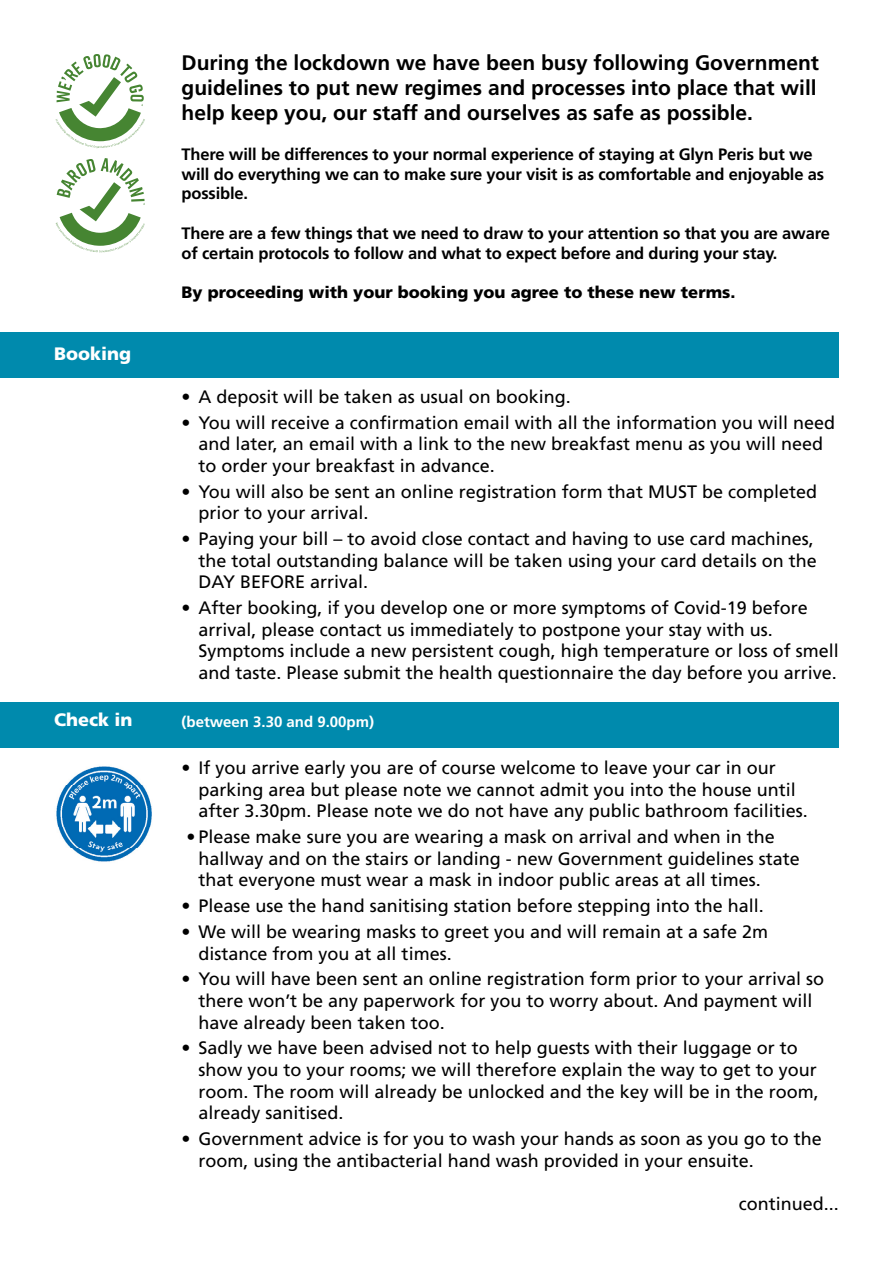
<style>
.page{position:relative;width:893px;height:1263px;background:#fff}
.page>*{position:absolute;margin:0;border:0;box-sizing:border-box;transform-origin:0 0}
.t1{font:700 21px/25.2px "Frutiger";color:#000;text-align:justify}
.t2{font:18px/21.6px "Frutiger";color:#000}
.t3{font:900 18px "Frutiger";color:#fff}
.t4{font:700 16.5px/19.8px "Frutiger";letter-spacing:-.01em;color:#000}
.t5{font:900 16.5px "Frutiger";color:#000}
.t6{font:700 15px "Frutiger";color:#fff}
</style>
<div class="page">
<div style="left:0;top:703px;width:839px;height:45px;background:#008aad"></div>
<div style="left:0;top:332px;width:839px;height:45px;background:#008aad"></div>
<svg style="left:55px;top:54px;width:90px;height:94px"></svg>
<svg style="left:56px;top:158px;width:89px;height:94px"></svg>
<img style="left:56px;top:766px;width:96px;height:96px">
<p class="t3" style="left:54px;top:342px;width:79px">Booking</p>
<p class="t1" style="left:182px;top:50px;width:639px">During the lockdown we have been busy following Government guidelines to put new regimes and processes into place that will help keep you, our staff and ourselves as safe as possible.</p>
<p class="t4" style="left:182px;top:144px;width:644px">There will be differences to your normal experience of staying at Glyn Peris but we will do everything we can to make sure your visit is as comfortable and enjoyable as possible.</p>
<p class="t4" style="left:182px;top:223px;width:650px">There are a few things that we need to draw to your attention so that you are aware of certain protocols to follow and what to expect before and during your stay.</p>
<p class="t5" style="left:182px;top:283px;width:555px">By proceeding with your booking you agree to these new terms.</p>
<p class="t2" style="left:182px;top:386px;width:391px">• A deposit will be taken as usual on booking.</p>
<p class="t2" style="left:199px;top:412px;width:638px;text-indent:-17px">• You will receive a confirmation email with all the information you will need and later, an email with a link to the new breakfast menu as you will need to order your breakfast in advance.</p>
<p class="t2" style="left:199px;top:481px;width:620px;text-indent:-17px">• You will also be sent an online registration form that MUST be completed prior to your arrival.</p>
<p class="t2" style="left:199px;top:528px;width:620px;text-indent:-17px">• Paying your bill – to avoid close contact and having to use card machines, the total outstanding balance will be taken using your card details on the<br>DAY BEFORE arrival.</p>
<p class="t2" style="left:199px;top:597px;width:642px;text-indent:-17px">• After booking, if you develop one or more symptoms of Covid-19 before arrival, please contact us immediately to postpone your stay with us.<br>Symptoms include a new persistent cough, high temperature or loss of smell and taste. Please submit the health questionnaire the day before you arrive.</p>
<p class="t3" style="left:54px;top:709px;width:80px">Check in</p>
<p class="t6" style="left:182px;top:712px;width:194px">(between 3.30 and 9.00pm)</p>
<p class="t2" style="left:199px;top:757px;width:611px;text-indent:-17px">• If you arrive early you are of course welcome to leave your car in our parking area but please note we cannot admit you into the house until after 3.30pm. Please note we do not have any public bathroom facilities.</p>
<p class="t2" style="left:199px;top:826px;width:603px;text-indent:-12px">• Please make sure you are wearing a mask on arrival and when in the hallway and on the stairs or landing - new Government guidelines state that everyone must wear a mask in indoor public areas at all times.</p>
<p class="t2" style="left:182px;top:895px;width:584px">• Please use the hand sanitising station before stepping into the hall.</p>
<p class="t2" style="left:199px;top:921px;width:571px;text-indent:-17px">• We will be wearing masks to greet you and will remain at a safe 2m distance from you at all times.</p>
<p class="t2" style="left:199px;top:968px;width:627px;text-indent:-17px">• You will have been sent an online registration form prior to your arrival so there won’t be any paperwork for you to worry about. And payment will have already been taken too.</p>
<p class="t2" style="left:199px;top:1037px;width:622px;text-indent:-17px">• Sadly we have been advised not to help guests with their luggage or to show you to your rooms; we will therefore explain the way to get to your room. The room will already be unlocked and the key will be in the room, already sanitised.</p>
<p class="t2" style="left:199px;top:1128px;width:625px;text-indent:-17px">• Government advice is for you to wash your hands as soon as you go to the room, using the antibacterial hand wash provided in your ensuite.</p>
<p class="t2" style="left:739px;top:1192px;width:102px">continued...</p>
</div>
